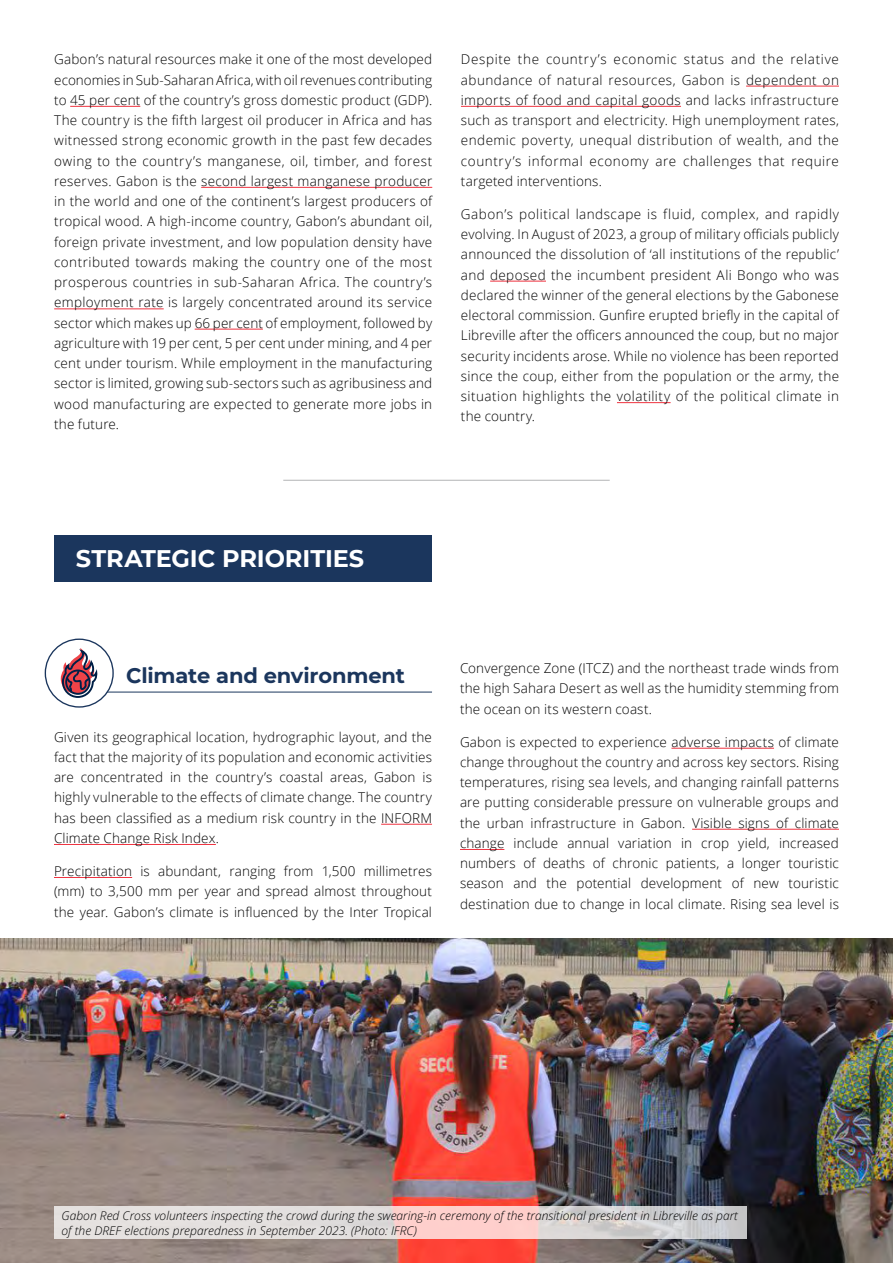
<style>
.page{position:relative;width:893px;height:1263px;background:#fff}
.page>*{position:absolute;margin:0;border:0;box-sizing:border-box;transform-origin:0 0}
.t1{font:700 24px "Montserrat";letter-spacing:-.005em;color:#fff}
.t2{font:700 21px "Montserrat";letter-spacing:-.01em;color:#1b365d}
.t3{font:300 13.5px/20.2px "Open Sans";letter-spacing:.01em;color:#000;text-align:justify}
.t4{font:13.5px "Montserrat";color:#000}
.t5{font:italic 300 12px/15px "Open Sans";color:#000}
.s1{font-weight:700}
.s2{color:#f33540}
</style>
<div class="page">
<hr style="left:70px;top:106px;width:70px;height:1px;background:#ef3340">
<hr style="left:201px;top:187px;width:231px;height:1px;background:#ef3340">
<hr style="left:54px;top:308px;width:110px;height:1px;background:#ef3340">
<hr style="left:195px;top:329px;width:68px;height:1px;background:#ef3340">
<hr style="left:746px;top:86px;width:93px;height:1px;background:#ef3340">
<hr style="left:461px;top:106px;width:220px;height:1px;background:#ef3340">
<hr style="left:490px;top:281px;width:56px;height:1px;background:#ef3340">
<hr style="left:617px;top:402px;width:54px;height:1px;background:#ef3340">
<img style="left:0;top:938px;width:893px;height:325px">
<svg style="left:55px;top:1206px;width:692px;height:32px;background:#e3d7d6"></svg>
<hr style="left:54px;top:692px;width:378px;height:1px;background:#1b365d">
<hr style="left:381px;top:824px;width:51px;height:1px;background:#ef3340">
<hr style="left:54px;top:844px;width:162px;height:1px;background:#ef3340">
<hr style="left:54px;top:877px;width:78px;height:1px;background:#ef3340">
<div style="left:45px;top:639px;width:68px;height:68px;background:#fff;border-radius:50%"></div>
<svg style="left:61px;top:648px;width:37px;height:50px"></svg>
<div style="left:45px;top:638px;width:69px;height:70px;border:1px solid #1b365d;border-radius:50%"></div>
<div style="left:55px;top:535px;width:377px;height:46px;background:#1b365d"></div>
<hr style="left:671px;top:748px;width:103px;height:1px;background:#ef3340">
<hr style="left:692px;top:829px;width:147px;height:1px;background:#ef3340">
<hr style="left:460px;top:849px;width:44px;height:1px;background:#ef3340">
<hr style="left:283px;top:480px;width:327px;height:1px;background:#808285">
<p class="t3" style="left:54px;top:49px;width:380px">Gabon’s natural resources make it one of the most developed economies in Sub-Saharan Africa, with oil revenues contributing to 45 per cent of the country’s gross domestic product (GDP).<br>The country is the fifth largest oil producer in Africa and has witnessed strong economic growth in the past few decades owing to the country’s manganese, oil, timber, and forest reserves. Gabon is the second largest manganese producer in the world and one of the continent’s largest producers of tropical wood. A high-income country, Gabon’s abundant oil, foreign private investment, and low population density have contributed towards making the country one of the most prosperous countries in sub-Saharan Africa. The country’s employment rate is largely concentrated around its service sector which makes up 66 per cent of employment, followed by agriculture with 19 per cent, 5 per cent under mining, and 4 per cent under tourism. While employment in the manufacturing sector is limited, growing sub-sectors such as agribusiness and wood manufacturing are expected to generate more jobs in the future.</p>
<p class="t3" style="left:461px;top:49px;width:380px">Despite the country’s economic status and the relative abundance of natural resources, Gabon is dependent on imports of food and capital goods and lacks infrastructure such as transport and electricity. High unemployment rates, endemic poverty, unequal distribution of wealth, and the country’s informal economy are challenges that require targeted interventions.</p>
<p class="t3" style="left:461px;top:203px;width:380px">Gabon’s political landscape is fluid, complex, and rapidly evolving. In August of 2023, a group of military officials publicly announced the dissolution of ‘all institutions of the republic’ and deposed the incumbent president Ali Bongo who was declared the winner of the general elections by the Gabonese electoral commission. Gunfire erupted briefly in the capital of Libreville after the officers announced the coup, but no major security incidents arose. While no violence has been reported since the coup, either from the population or the army, the situation highlights the volatility of the political climate in the country.</p>
<h1 class="t1" style="left:76px;top:541px;width:290px">STRATEGIC PRIORITIES</h1>
<h2 class="t2" style="left:126px;top:661px;width:280px">Climate and environment</h2>
<p class="t3" style="left:54px;top:726px;width:380px">Given its geographical location, hydrographic layout, and the fact that the majority of its population and economic activities are concentrated in the country’s coastal areas, Gabon is highly vulnerable to the effects of climate change. The country has been classified as a medium risk country in the INFORM Climate Change Risk Index.</p>
<p class="t3" style="left:54px;top:860px;width:380px">Precipitation is abundant, ranging from 1,500 millimetres (mm) to 3,500 mm per year and spread almost throughout the year. Gabon’s climate is influenced by the Inter Tropical</p>
<p class="t3" style="left:460px;top:658px;width:380px">Convergence Zone (ITCZ) and the northeast trade winds from the high Sahara Desert as well as the humidity stemming from the ocean on its western coast.</p>
<p class="t3" style="left:460px;top:731px;width:380px">Gabon is expected to experience adverse impacts of climate change throughout the country and across key sectors. Rising temperatures, rising sea levels, and changing rainfall patterns are putting considerable pressure on vulnerable groups and the urban infrastructure in Gabon. Visible signs of climate change include annual variation in crop yield, increased numbers of deaths of chronic patients, a longer touristic season and the potential development of new touristic destination due to change in local climate. Rising sea level is</p>
<p class="t5" style="left:62px;top:1207px;width:678px">Gabon Red Cross volunteers inspecting the crowd during the swearing-in ceremony of the transitional president in Libreville as part of the DREF elections preparedness in September 2023. (Photo: IFRC)</p>
<p class="t4" style="left:54px;top:1217px;width:170px"><span class="s1">4</span> Country plan <span class="s2">•</span> <span class="s1">Gabon</span></p>
</div>
